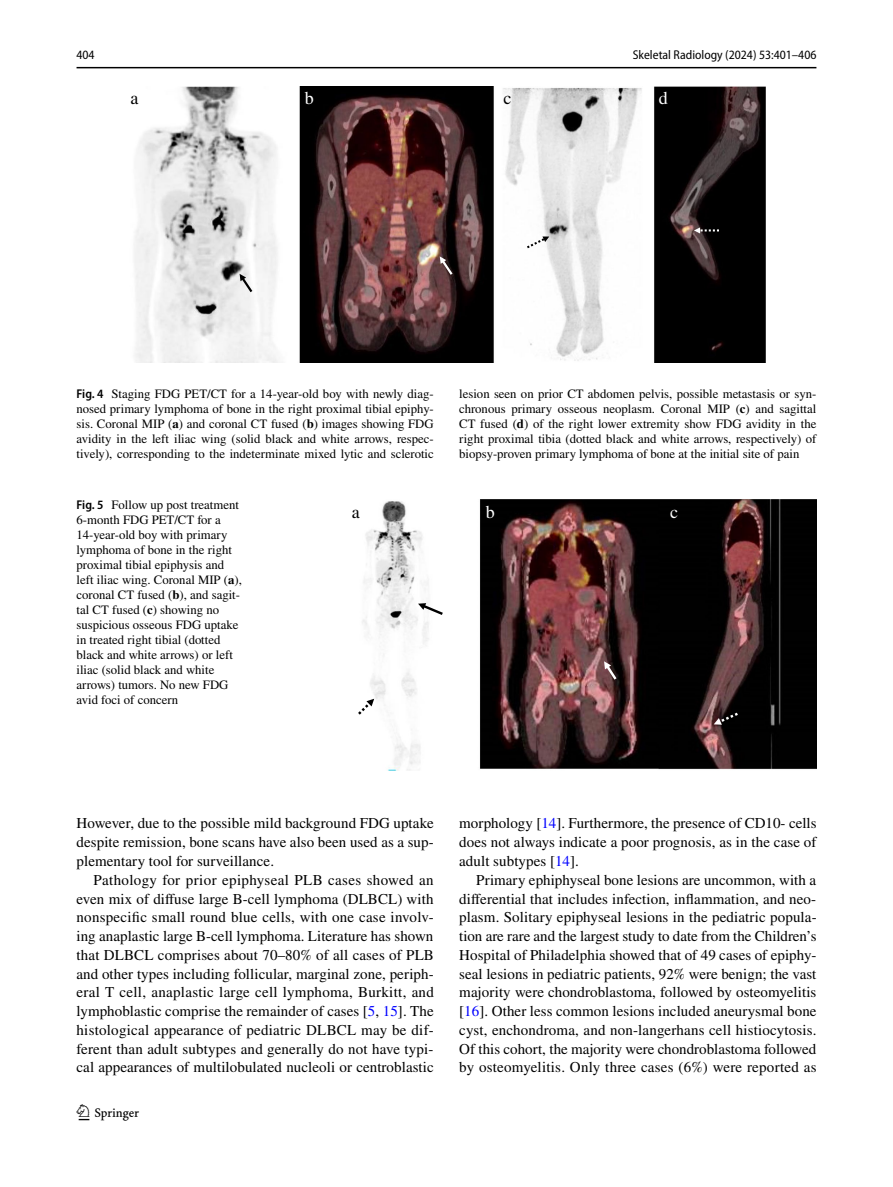
<style>
.page{position:relative;width:893px;height:1187px;background:#fff}
.page>*{position:absolute;margin:0;border:0;box-sizing:border-box;transform-origin:0 0}
.t1{font:22.5px "Springnew Regular 2";color:#000}
.t2{font:18px "Times Roman 4";color:#000}
.t3{font:18px "Times Roman 4";color:#fff}
.t4{font:18px "Times Roman 5";color:#fff}
.t5{font:18px "Times Roman 5";color:#000}
.t6{font:15px/18.8px "STIX";letter-spacing:.005em;color:#000;text-align:justify}
.t7{font:12.75px/15px "STIX";color:#000;text-align:justify}
.t8{font:semi-condensed 12.75px "Myriad Pro";color:#000}
.s1{font-family:"Myriad Pro";font-weight:600;font-stretch:semi-condensed}
.s2{font-weight:700}
.s3{color:#00f}
</style>
<div class="page">
<hr style="left:77px;top:67px;width:739px;height:1px;background:#000">
<img style="left:134px;top:87px;width:632px;height:276px">
<svg style="left:240px;top:274px;width:15px;height:20px"></svg>
<svg style="left:440px;top:256px;width:15px;height:21px"></svg>
<svg style="left:525px;top:236px;width:24px;height:14px"></svg>
<svg style="left:694px;top:227px;width:25px;height:6px"></svg>
<img style="left:362px;top:499px;width:454px;height:272px">
<svg style="left:604px;top:661px;width:15px;height:21px"></svg>
<svg style="left:714px;top:710px;width:27px;height:15px"></svg>
<svg style="left:358px;top:698px;width:16px;height:19px"></svg>
<svg style="left:418px;top:603px;width:27px;height:14px"></svg>
<p class="t8" style="left:77px;top:48px;width:20px">404</p>
<p class="t8" style="left:633px;top:48px;width:185px">Skeletal Radiology (2024) 53:401–406</p>
<p class="t3" style="left:305px;top:88px;width:10px">b</p>
<p class="t3" style="left:659px;top:88px;width:10px">d</p>
<p class="t2" style="left:130px;top:88px;width:9px">a</p>
<p class="t2" style="left:503px;top:88px;width:9px">c</p>
<p class="t7" style="left:77px;top:387px;width:359px"><span class="s1">Fig. 4</span> Staging FDG PET/CT for a 14-year-old boy with newly diag&shy;nosed primary lymphoma of bone in the right proximal tibial epiphy&shy;sis. Coronal MIP (<span class="s2">a</span>) and coronal CT fused (<span class="s2">b</span>) images showing FDG avidity in the left iliac wing (solid black and white arrows, respec&shy;tively), corresponding to the indeterminate mixed lytic and sclerotic</p>
<p class="t7" style="left:459px;top:387px;width:359px">lesion seen on prior CT abdomen pelvis, possible metastasis or syn&shy;chronous primary osseous neoplasm. Coronal MIP (<span class="s2">c</span>) and sagittal CT fused (<span class="s2">d</span>) of the right lower extremity show FDG avidity in the right proximal tibia (dotted black and white arrows, respectively) of biopsy-proven primary lymphoma of bone at the initial site of pain</p>
<p class="t7" style="left:77px;top:498px;width:167px;text-align:left"><span class="s1">Fig. 5</span> Follow up post treatment<br>6-month FDG PET/CT for a<br>14-year-old boy with primary lymphoma of bone in the right proximal tibial epiphysis and left iliac wing. Coronal MIP (<span class="s2">a</span>), coronal CT fused (<span class="s2">b</span>), and sagit&shy;tal CT fused (<span class="s2">c</span>) showing no suspicious osseous FDG uptake in treated right tibial (dotted black and white arrows) or left iliac (solid black and white arrows) tumors. No new FDG avid foci of concern</p>
<p class="t5" style="left:352px;top:502px;width:9px">a</p>
<p class="t4" style="left:486px;top:502px;width:10px">b</p>
<p class="t4" style="left:670px;top:502px;width:9px">c</p>
<p class="t6" style="left:77px;top:815px;width:359px">However, due to the possible mild background FDG uptake despite remission, bone scans have also been used as a sup&shy;plementary tool for surveillance.</p>
<p class="t6" style="left:77px;top:871px;width:359px;text-indent:17px">Pathology for prior epiphyseal PLB cases showed an even mix of diffuse large B-cell lymphoma (DLBCL) with nonspecific small round blue cells, with one case involv&shy;ing anaplastic large B-cell lymphoma. Literature has shown that DLBCL comprises about 70–80% of all cases of PLB and other types including follicular, marginal zone, periph&shy;eral T cell, anaplastic large cell lymphoma, Burkitt, and lymphoblastic comprise the remainder of cases [<span class="s3">5</span>, <span class="s3">15</span>]. The histological appearance of pediatric DLBCL may be dif&shy;ferent than adult subtypes and generally do not have typi&shy;cal appearances of multilobulated nucleoli or centroblastic</p>
<h1 class="t1" style="left:79px;top:1104px;width:62px">1 3</h1>
<p class="t6" style="left:459px;top:815px;width:359px">morphology [<span class="s3">14</span>]. Furthermore, the presence of CD10- cells does not always indicate a poor prognosis, as in the case of adult subtypes [<span class="s3">14</span>].</p>
<p class="t6" style="left:459px;top:871px;width:359px;text-indent:17px">Primary ephiphyseal bone lesions are uncommon, with a differential that includes infection, inflammation, and neo&shy;plasm. Solitary epiphyseal lesions in the pediatric popula&shy;tion are rare and the largest study to date from the Children’s Hospital of Philadelphia showed that of 49 cases of epiphy&shy;seal lesions in pediatric patients, 92% were benign; the vast majority were chondroblastoma, followed by osteomyelitis [<span class="s3">16</span>]. Other less common lesions included aneurysmal bone cyst, enchondroma, and non-langerhans cell histiocytosis.<br>Of this cohort, the majority were chondroblastoma followed by osteomyelitis. Only three cases (6%) were reported as</p>
</div>
